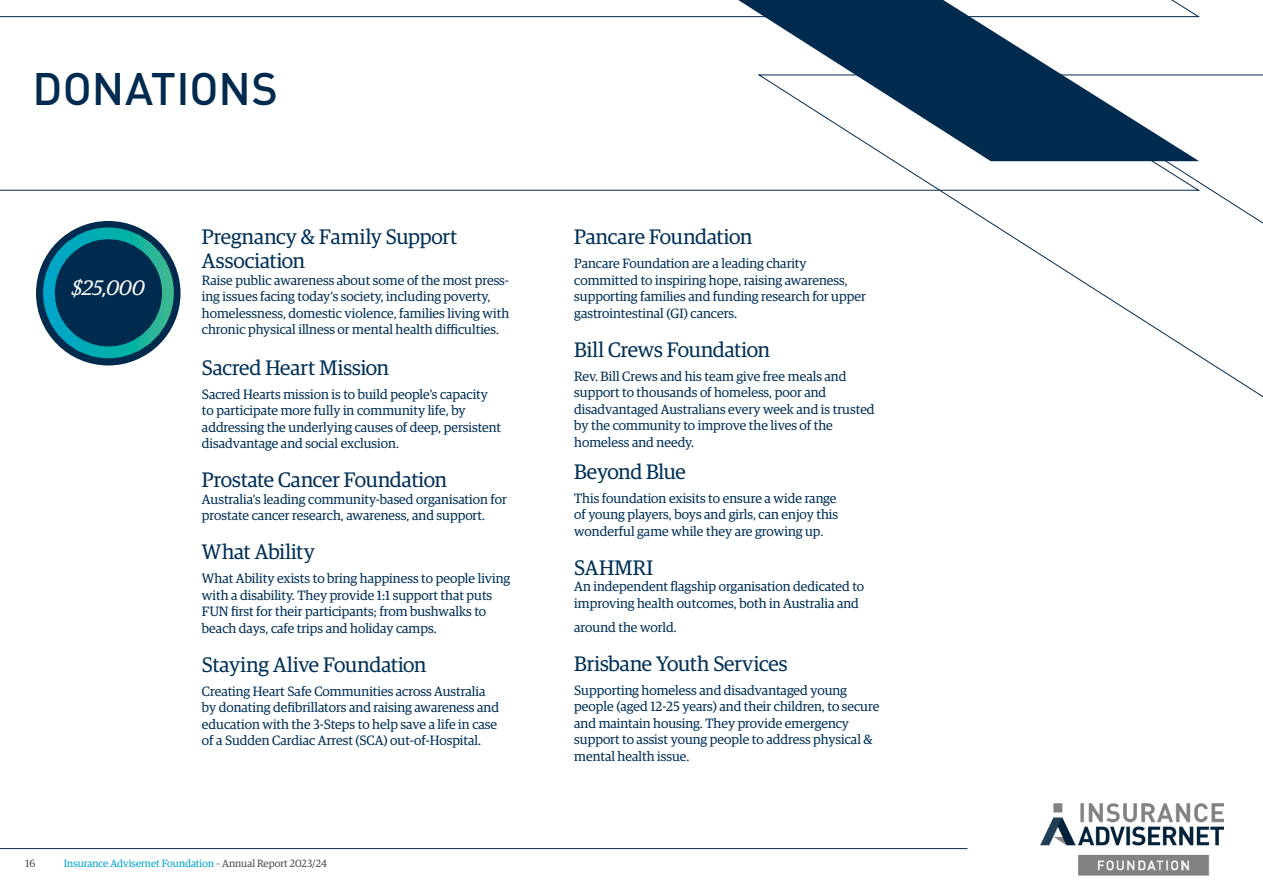
<style>
.page{position:relative;width:1263px;height:893px;background:#fff}
.page>*{position:absolute;margin:0;border:0;box-sizing:border-box;transform-origin:0 0}
.t1{font:500 45px "DINOT";color:#002a4e}
.t2{font:21px/24px "Guardian Egyp";letter-spacing:-.005em;color:#003057}
.t3{font:italic 21px "Guardian Egyp";color:#fff}
.t4{font:13.5px/16.5px "Guardian Egyp";color:#003057}
.t5{font:10.5px "Guardian Egyp";color:#00a4cb}
.t6{font:10.5px "Guardian Egyp";color:#4d4d4f}
.s1{color:#4d4d4f}
</style>
<div class="page">
<hr style="left:0;top:848px;width:967px;height:1px;background:#002a4e">
<svg style="left:0;top:189px;width:756px;height:2px;background:#7f93a5"></svg>
<img style="left:1041px;top:804px;width:183px;height:72px">
<svg style="left:0;top:0;width:756px;height:18px"></svg>
<svg style="left:756px;top:0;width:507px;height:398px"></svg>
<svg style="left:34px;top:219px;width:148px;height:148px;background:#0c4260"></svg>
<div style="left:32px;top:217px;width:152px;height:152px;border:4px solid #fff;border-radius:50%"></div>
<div style="left:43px;top:227px;width:131px;height:131px;border:12px solid #fff;border-radius:50%"></div>
<h1 class="t1" style="left:33px;top:54px;width:247px">DONATIONS</h1>
<h2 class="t3" style="left:72px;top:274px;width:74px">$25,000</h2>
<h2 class="t2" style="left:202px;top:223px;width:257px">Pregnancy &amp; Family Support<br>Association</h2>
<p class="t4" style="left:202px;top:271px;width:309px">Raise public awareness about some of the most press&shy;ing issues facing today’s society, including poverty, homelessness, domestic violence, families living with chronic physical illness or mental health difficulties.</p>
<h2 class="t2" style="left:202px;top:354px;width:189px">Sacred Heart Mission</h2>
<p class="t4" style="left:202px;top:385px;width:301px">Sacred Hearts mission is to build people’s capacity to participate more fully in community life, by addressing the underlying causes of deep, persistent disadvantage and social exclusion.</p>
<h2 class="t2" style="left:202px;top:466px;width:247px">Prostate Cancer Foundation</h2>
<p class="t4" style="left:202px;top:490px;width:306px">Australia’s leading community-based organisation for prostate cancer research, awareness, and support.</p>
<h2 class="t2" style="left:202px;top:538px;width:114px">What Ability</h2>
<p class="t4" style="left:202px;top:569px;width:310px">What Ability exists to bring happiness to people living with a disability. They provide 1:1 support that puts FUN first for their participants; from bushwalks to beach days, cafe trips and holiday camps.</p>
<h2 class="t2" style="left:202px;top:651px;width:226px">Staying Alive Foundation</h2>
<p class="t4" style="left:202px;top:682px;width:299px">Creating Heart Safe Communities across Australia by donating defibrillators and raising awareness and education with the 3-Steps to help save a life in case of a Sudden Cardiac Arrest (SCA) out-of-Hospital.</p>
<p class="t6" style="left:26px;top:857px;width:11px">16</p>
<p class="t5" style="left:64px;top:857px;width:265px">Insurance Advisernet Foundation <span class="s1">– Annual Report 2023/24</span></p>
<h2 class="t2" style="left:574px;top:223px;width:180px">Pancare Foundation</h2>
<p class="t4" style="left:574px;top:254px;width:293px">Pancare Foundation are a leading charity committed to inspiring hope, raising awareness, supporting families and funding research for upper gastrointestinal (GI) cancers.</p>
<h2 class="t2" style="left:574px;top:336px;width:197px">Bill Crews Foundation</h2>
<p class="t4" style="left:574px;top:367px;width:302px">Rev. Bill Crews and his team give free meals and support to thousands of homeless, poor and disadvantaged Australians every week and is trusted by the community to improve the lives of the homeless and needy.</p>
<h2 class="t2" style="left:574px;top:458px;width:113px">Beyond Blue</h2>
<p class="t4" style="left:574px;top:489px;width:265px;text-align:justify">This foundation exisits to ensure a wide range of young players, boys and girls, can enjoy this wonderful game while they are growing up.</p>
<h2 class="t2" style="left:574px;top:554px;width:80px">SAHMRI</h2>
<p class="t4" style="left:574px;top:577px;width:291px">An independent flagship organisation dedicated to improving health outcomes, both in Australia and</p>
<p class="t4" style="left:574px;top:618px;width:104px">around the world.</p>
<h2 class="t2" style="left:574px;top:650px;width:215px">Brisbane Youth Services</h2>
<p class="t4" style="left:574px;top:681px;width:307px">Supporting homeless and disadvantaged young people (aged 12-25 years) and their children, to secure and maintain housing. They provide emergency support to assist young people to address physical &amp; mental health issue.</p>
</div>
